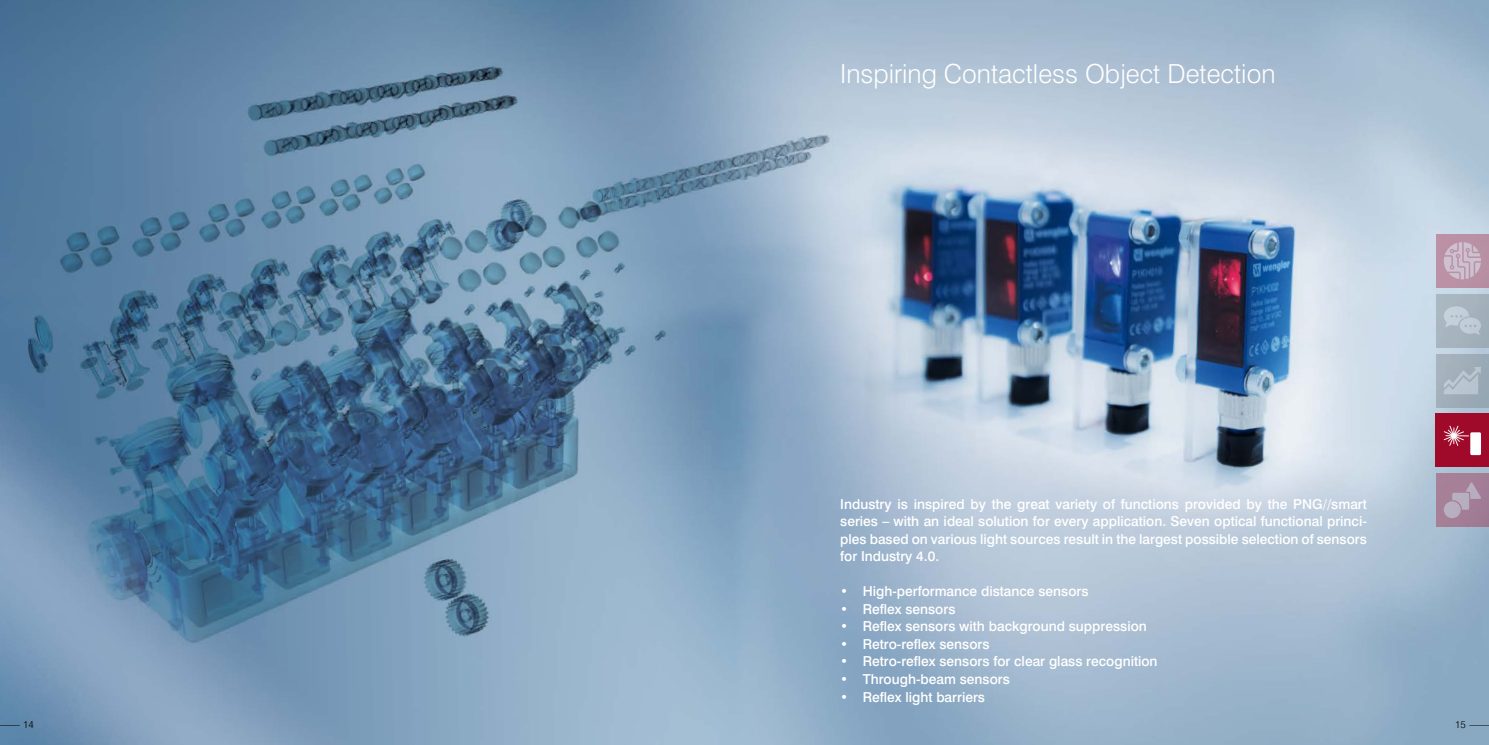
<style>
.page{position:relative;width:1489px;height:745px;background:#fff}
.page>*{position:absolute;margin:0;border:0;box-sizing:border-box;transform-origin:0 0}
.t1{font:300 26.25px "Swiss 721 BT";color:#fff}
.t2{font:500 13.75px/17.5px "Swiss 721 BT";color:#fff;text-align:justify}
.t3{font:300 10px "Swiss 721 BT";color:#000;scale:3 1}
.t4{font:300 10px "Swiss 721 BT";color:#000}
</style>
<div class="page">
<img style="left:0;top:0;width:1488px;height:744px">
<div style="left:1435px;top:294px;width:53px;height:53px;background:#a7b4bf"></div>
<svg style="left:1444px;top:306px;width:36px;height:29px"></svg>
<div style="left:1435px;top:413px;width:53px;height:53px;background:#9f0a2a"></div>
<svg style="left:1443px;top:425px;width:25px;height:20px"></svg>
<div style="left:1470px;top:432px;width:10px;height:23px;background:#fff;border-radius:2px"></div>
<div style="left:1435px;top:353px;width:53px;height:54px;background:#9faeb8"></div>
<svg style="left:1444px;top:367px;width:36px;height:27px"></svg>
<div style="left:1435px;top:473px;width:53px;height:53px;background:#a58096"></div>
<svg style="left:1452px;top:482px;width:29px;height:27px"></svg>
<svg style="left:1443px;top:501px;width:17px;height:17px"></svg>
<div style="left:1435px;top:234px;width:53px;height:53px;background:#b991a5"></div>
<svg style="left:1444px;top:242px;width:36px;height:37px"></svg>
<h1 class="t1" style="left:840px;top:58px;width:437px">Inspiring Contactless Object Detection</h1>
<p class="t2" style="left:840px;top:494px;width:528px">Industry is inspired by the great variety of functions provided by the PNG//smart series – with an ideal solution for every application. Seven optical functional princi&shy;ples based on various light sources result in the largest possible selection of sensors for Industry 4.0.</p>
<p class="t2" style="left:840px;top:582px;width:250px">• High-performance distance sensors</p>
<p class="t2" style="left:840px;top:599px;width:117px">• Reflex sensors</p>
<p class="t2" style="left:840px;top:617px;width:308px">• Reflex sensors with background suppression</p>
<p class="t2" style="left:840px;top:634px;width:151px">• Retro-reflex sensors</p>
<p class="t2" style="left:840px;top:652px;width:319px">• Retro-reflex sensors for clear glass recognition</p>
<p class="t2" style="left:840px;top:669px;width:171px">• Through-beam sensors</p>
<p class="t2" style="left:840px;top:687px;width:146px">• Reflex light barriers</p>
<p class="t3" style="left:-11px;top:718px;width:16px">— 14</p>
<p class="t4" style="left:1454px;top:718px;width:46px">15 —</p>
</div>
